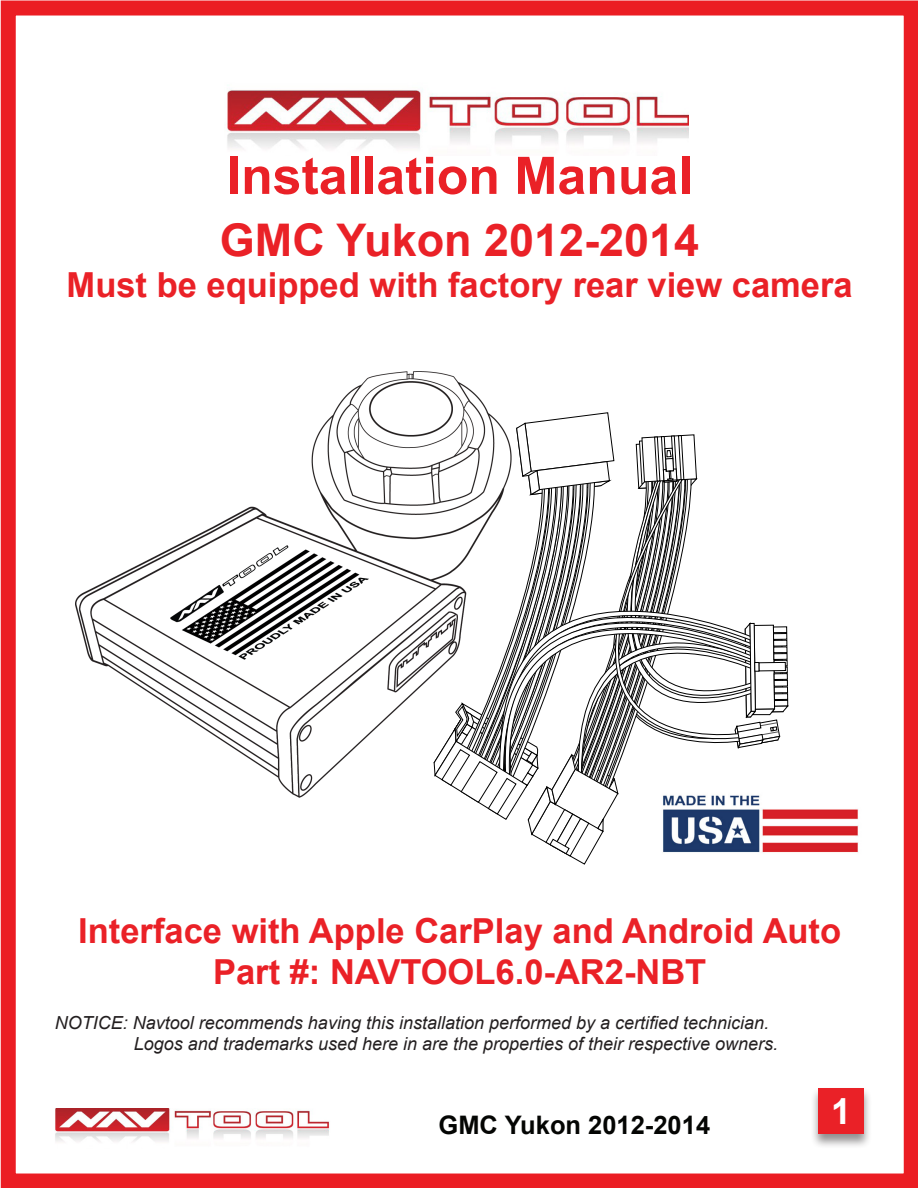
<style>
.page{position:relative;width:918px;height:1188px;background:#fff}
.page>*{position:absolute;margin:0;border:0;box-sizing:border-box;transform-origin:0 0}
.t1{font:700 51.75px "Arial";color:#ea2127}
.t2{font:700 45px "Arial";color:#ea2127}
.t3{font:700 36px "Arial";color:#fff}
.t4{font:700 34.5px "Arial";color:#ea2127}
.t5{font:700 25.5px "Arial";color:#040503}
.t6{font:italic 18px "Arial";color:#231f20}
</style>
<div class="page">
<img style="left:55px;top:1108px;width:275px;height:34px">
<div style="left:810px;top:1087px;width:62px;height:62px;background:#231f20;opacity:.5"></div>
<div style="left:818px;top:1088px;width:46px;height:46px;background:#ea2127"></div>
<div style="left:1px;top:1px;width:917px;height:1187px;border:15px solid #eb1d23"></div>
<img style="left:227px;top:90px;width:462px;height:59px">
<img style="left:75px;top:374px;width:306px;height:424px">
<svg style="left:381px;top:371px;width:408px;height:353px"></svg>
<svg style="left:697px;top:464px;width:60px;height:55px"></svg>
<svg style="left:697px;top:479px;width:47px;height:40px"></svg>
<svg style="left:697px;top:531px;width:65px;height:92px"></svg>
<svg style="left:697px;top:540px;width:57px;height:203px"></svg>
<svg style="left:433px;top:412px;width:264px;height:453px"></svg>
<svg style="left:735px;top:623px;width:53px;height:126px"></svg>
<img style="left:654px;top:791px;width:204px;height:67px">
<p class="t1" style="left:227px;top:142px;width:467px">Installation Manual</p>
<p class="t2" style="left:220px;top:211px;width:481px">GMC Yukon 2012-2014</p>
<p class="t4" style="left:67px;top:263px;width:788px">Must be equipped with factory rear view camera</p>
<p class="t4" style="left:78px;top:908px;width:764px">Interface with Apple CarPlay and Android Auto</p>
<p class="t4" style="left:213px;top:949px;width:495px">Part #: NAVTOOL6.0-AR2-NBT</p>
<p class="t6" style="left:55px;top:1011px;width:716px">NOTICE: Navtool recommends having this installation performed by a certified technician.</p>
<p class="t6" style="left:134px;top:1032px;width:646px">Logos and trademarks used here in are the properties of their respective owners.</p>
<h3 class="t5" style="left:439px;top:1108px;width:273px">GMC Yukon 2012-2014</h3>
<h3 class="t3" style="left:831px;top:1088px;width:22px">1</h3>
</div>
